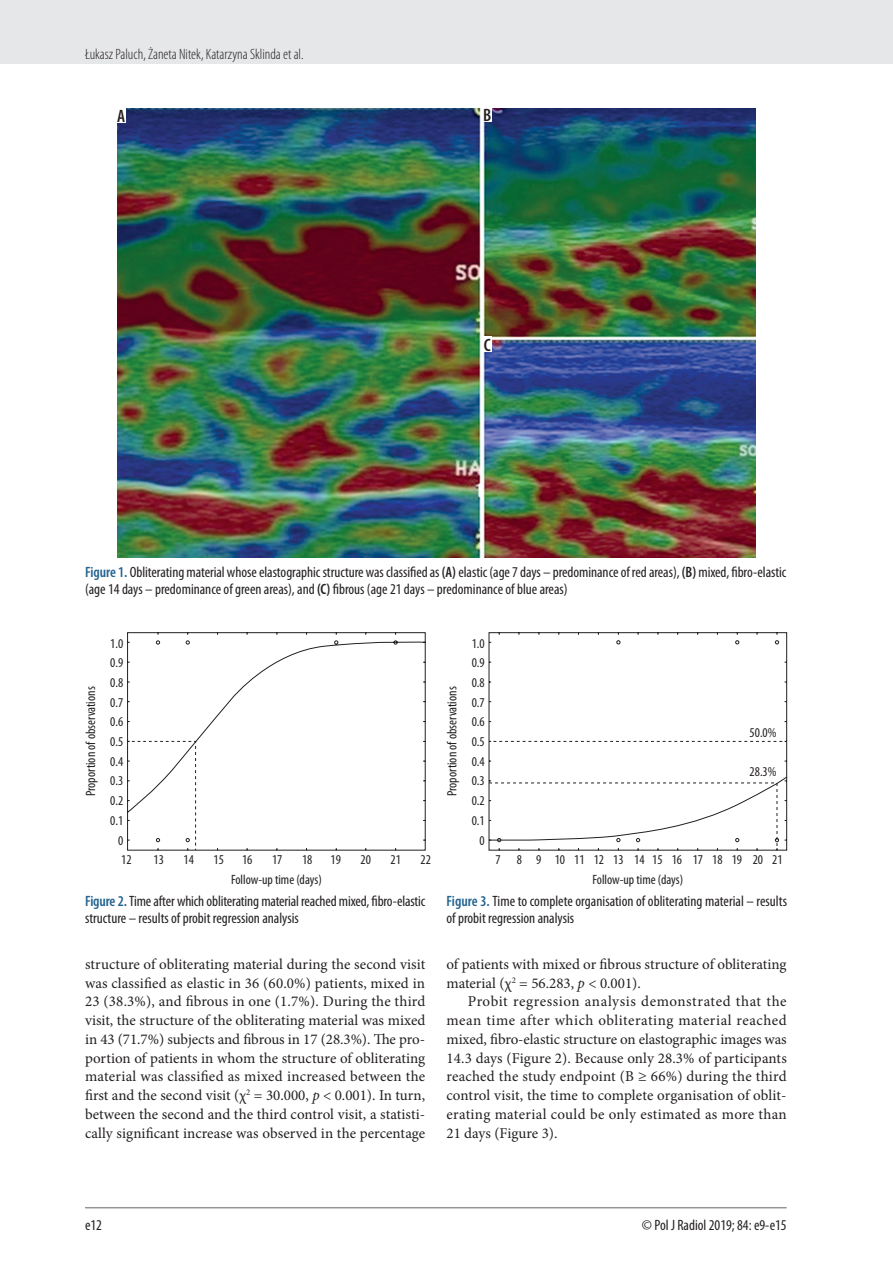
<style>
.page{position:relative;width:893px;height:1263px;background:#fff}
.page>*{position:absolute;margin:0;border:0;box-sizing:border-box;transform-origin:0 0}
.t1{font:600 condensed 18px "Myriad Pro";color:#231f20}
.t2{font:15px/18.8px "Minion Pro";letter-spacing:.005em;color:#231f20;text-align:justify}
.t3{font:condensed 15px/16.5px "Myriad Pro";letter-spacing:-.005em;color:#231f20}
.t4{font:300 condensed 15px "Myriad Pro";color:#231f20}
.t5{font:condensed 13.5px/19.6px "Myriad Pro";color:#231f20;text-align:center}
.s1{font-weight:600;color:#24648f}
.s2{font-weight:600}
.s3{font-style:italic}
</style>
<div class="page">
<div style="left:0;top:0;width:893px;height:64px;background:#e6e7e9"></div>
<hr style="left:85px;top:1207px;width:702px;height:1px;background:#939598">
<img style="left:117px;top:108px;width:638px;height:449px">
<div style="left:116px;top:107px;width:10px;height:16px;background:#fff"></div>
<div style="left:482px;top:106px;width:10px;height:16px;background:#fff"></div>
<div style="left:482px;top:337px;width:10px;height:15px;background:#fff"></div>
<svg style="left:127px;top:632px;width:299px;height:218px"></svg>
<svg style="left:489px;top:632px;width:298px;height:144px"></svg>
<svg style="left:489px;top:776px;width:298px;height:74px"></svg>
<p class="t4" style="left:85px;top:45px;width:220px">Łukasz Paluch, Żaneta Nitek, Katarzyna Sklinda et al.</p>
<p class="t1" style="left:117px;top:105px;width:10px">A</p>
<p class="t1" style="left:483px;top:104px;width:10px">B</p>
<p class="t1" style="left:484px;top:334px;width:8px">C</p>
<p class="t3" style="left:85px;top:564px;width:703px"><span class="s1">Figure 1.</span> Obliterating material whose elastographic structure was classified as <span class="s2">(A)</span> elastic (age 7 days – predominance of red areas), <span class="s2">(B)</span> mixed, fibro-elastic (age 14 days – predominance of green areas), and <span class="s2">(C)</span> fibrous (age 21 days – predominance of blue areas)</p>
<p class="t5" style="left:81px;top:796px;width:111px;rotate:-90deg">Proportion of observations</p>
<p class="t5" style="left:110px;top:633px;width:15px">1.0</p>
<p class="t5" style="left:110px;top:653px;width:15px">0.9</p>
<p class="t5" style="left:110px;top:672px;width:15px">0.8</p>
<p class="t5" style="left:110px;top:692px;width:15px">0.7</p>
<p class="t5" style="left:110px;top:712px;width:15px">0.6</p>
<p class="t5" style="left:110px;top:732px;width:15px">0.5</p>
<p class="t5" style="left:110px;top:751px;width:15px">0.4</p>
<p class="t5" style="left:110px;top:771px;width:15px">0.3</p>
<p class="t5" style="left:110px;top:791px;width:15px">0.2</p>
<p class="t5" style="left:110px;top:810px;width:15px">0.1</p>
<p class="t5" style="left:118px;top:830px;width:7px">0</p>
<p class="t5" style="left:121px;top:849px;width:12px">12</p>
<p class="t5" style="left:153px;top:849px;width:12px">13</p>
<p class="t5" style="left:183px;top:849px;width:12px">14</p>
<p class="t5" style="left:213px;top:849px;width:12px">15</p>
<p class="t5" style="left:242px;top:849px;width:12px">16</p>
<p class="t5" style="left:272px;top:849px;width:12px">17</p>
<p class="t5" style="left:302px;top:849px;width:12px">18</p>
<p class="t5" style="left:331px;top:849px;width:12px">19</p>
<p class="t5" style="left:361px;top:849px;width:12px">20</p>
<p class="t5" style="left:390px;top:849px;width:12px">21</p>
<p class="t5" style="left:420px;top:849px;width:12px">22</p>
<p class="t5" style="left:231px;top:869px;width:92px">Follow-up time (days)</p>
<p class="t3" style="left:85px;top:893px;width:342px"><span class="s1">Figure 2.</span> Time after which obliterating material reached mixed, fibro-elastic structure – results of probit regression analysis</p>
<p class="t5" style="left:442px;top:796px;width:111px;rotate:-90deg">Proportion of observations</p>
<p class="t5" style="left:472px;top:633px;width:15px">1.0<br>0.9<br>0.8<br>0.7<br>0.6<br>0.5<br>0.4<br>0.3<br>0.2<br>0.1<br>0</p>
<p class="t5" style="left:750px;top:723px;width:28px">50.0%</p>
<p class="t5" style="left:750px;top:762px;width:28px">28.3%</p>
<p class="t5" style="left:495px;top:849px;width:289px;line-height:20.2px">7 8 9 10111213 141516 171819 2021<br>Follow-up time (days)</p>
<p class="t3" style="left:446px;top:893px;width:342px"><span class="s1">Figure 3.</span> Time to complete organisation of obliterating material – results of probit regression analysis</p>
<p class="t2" style="left:85px;top:955px;width:342px">structure of obliterating material during the second visit was classified as elastic in 36 (60.0%) patients, mixed in 23 (38.3%), and fibrous in one (1.7%). During the third visit, the structure of the obliterating material was mixed in 43 (71.7%) subjects and fibrous in 17 (28.3%). The pro&shy;portion of patients in whom the structure of obliterating material was classified as mixed increased between the first and the second visit (χ<sup>2</sup> = 30.000, <span class="s3">p</span> &lt; 0.001). In turn, between the second and the third control visit, a statisti&shy;cally significant increase was observed in the percentage</p>
<p class="t2" style="left:446px;top:955px;width:342px">of patients with mixed or fibrous structure of obliterating material (χ<sup>2</sup> = 56.283, <span class="s3">p</span> &lt; 0.001).</p>
<p class="t2" style="left:446px;top:992px;width:342px;text-indent:21px">Probit regression analysis demonstrated that the mean time after which obliterating material reached mixed, fibro-elastic structure on elastographic images was 14.3 days (Figure 2). Because only 28.3% of participants reached the study endpoint (B ≥ 66%) during the third control visit, the time to complete organisation of oblit&shy;erating material could be only estimated as more than 21 days (Figure 3).</p>
<p class="t3" style="left:85px;top:1216px;width:18px">e12</p>
<p class="t3" style="left:642px;top:1216px;width:146px">© Pol J Radiol 2019; 84: e9-e15</p>
</div>
